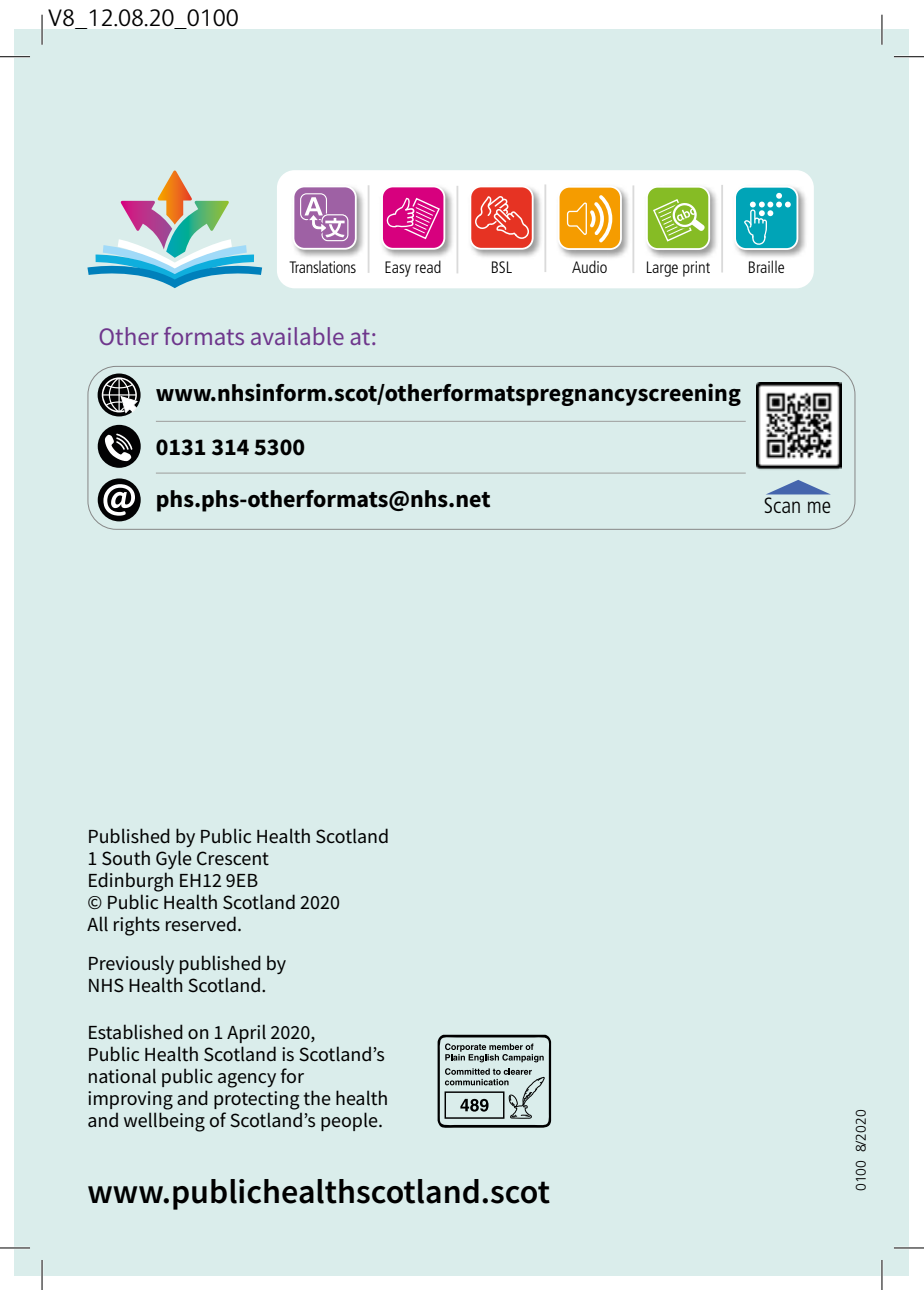
<style>
.page{position:relative;width:924px;height:1290px;background:#fff}
.page>*{position:absolute;margin:0;border:0;box-sizing:border-box;transform-origin:0 0}
.t1{font:600 34px "Source Sans Pro";color:#000}
.t2{font:25.2px "Source Sans Pro";color:#6e368c}
.t3{font:700 24px "Source Sans Pro";color:#000}
.t4{font:300 24px "FS Albert";color:#000}
.B_head{font:300 condensed 22px "Frutiger LT Std";color:#000}
.Body_text{font:20px/22px "Source Sans Pro";color:#000}
.t5{font:300 condensed 16.4px "Frutiger LT Std";color:#000}
.t6{font:300 condensed 16.4px "Frutiger LT Std";letter-spacing:-.02em;color:#000}
.t7{font:300 14px "Frutiger LT Std";color:#000}
</style>
<div class="page">
<div style="left:15px;top:29px;width:893px;height:1247px;background:#daedeb"></div>
<div style="left:277px;top:170px;width:536px;height:118px;background:#fff;border-radius:18px"></div>
<hr style="left:367px;top:185px;width:2px;height:88px;background:#dadada">
<hr style="left:456px;top:186px;width:2px;height:87px;background:#dadada">
<hr style="left:544px;top:184px;width:2px;height:88px;background:#dadada">
<hr style="left:632px;top:185px;width:2px;height:88px;background:#dadada">
<hr style="left:721px;top:185px;width:1px;height:87px;background:#dadada">
<img style="left:294px;top:185px;width:74px;height:76px">
<div style="left:293px;top:186px;width:62px;height:63px;background:#9e61a4;border-radius:11px"></div>
<div style="left:292px;top:185px;width:64px;height:65px;border:2px solid #fff;border-radius:11px"></div>
<img style="left:381px;top:186px;width:76px;height:75px">
<div style="left:382px;top:186px;width:62px;height:63px;background:#d7007e;border-radius:11px"></div>
<div style="left:381px;top:185px;width:64px;height:65px;border:2px solid #fff;border-radius:11px"></div>
<img style="left:470px;top:184px;width:75px;height:77px">
<div style="left:470px;top:186px;width:62px;height:63px;background:#e63323;border-radius:11px"></div>
<div style="left:469px;top:185px;width:64px;height:65px;border:2px solid #fff;border-radius:11px"></div>
<img style="left:558px;top:185px;width:75px;height:77px">
<div style="left:558px;top:187px;width:62px;height:62px;background:#f59c00;border-radius:11px"></div>
<div style="left:557px;top:186px;width:64px;height:64px;border:2px solid #fff;border-radius:11px"></div>
<img style="left:647px;top:187px;width:70px;height:71px">
<div style="left:646px;top:187px;width:63px;height:62px;background:#86bc25;border-radius:11px"></div>
<div style="left:645px;top:186px;width:64px;height:64px;border:2px solid #fff;border-radius:11px"></div>
<img style="left:735px;top:186px;width:71px;height:71px">
<div style="left:734px;top:187px;width:63px;height:62px;background:#00a4b7;border-radius:11px"></div>
<div style="left:733px;top:186px;width:65px;height:64px;border:2px solid #fff;border-radius:11px"></div>
<div style="left:300px;top:193px;width:27px;height:27px;border:1px solid #fff;border-radius:6px"></div>
<div style="left:320px;top:213px;width:29px;height:29px;border:1px solid #9e61a4;border-radius:6px"></div>
<svg style="left:322px;top:215px;width:26px;height:26px"></svg>
<div style="left:321px;top:214px;width:27px;height:27px;border:1px solid #fff;border-radius:6px"></div>
<svg style="left:304px;top:197px;width:40px;height:40px"></svg>
<svg style="left:386px;top:197px;width:54px;height:43px"></svg>
<svg style="left:475px;top:196px;width:54px;height:43px"></svg>
<svg style="left:566px;top:195px;width:46px;height:47px"></svg>
<svg style="left:653px;top:199px;width:51px;height:43px"></svg>
<svg style="left:744px;top:193px;width:46px;height:52px"></svg>
<svg style="left:87px;top:170px;width:175px;height:118px"></svg>
<hr style="left:156px;top:421px;width:589px;height:1px;background:#9d9d9c">
<hr style="left:156px;top:472px;width:589px;height:1px;background:#9d9d9c">
<div style="left:98px;top:373px;width:42px;height:43px;background:#020203;border-radius:50%"></div>
<svg style="left:102px;top:377px;width:35px;height:36px"></svg>
<div style="left:98px;top:478px;width:43px;height:43px;background:#020203;border-radius:50%"></div>
<svg style="left:103px;top:484px;width:32px;height:31px"></svg>
<div style="left:98px;top:425px;width:43px;height:43px;background:#020203;border-radius:50%"></div>
<svg style="left:105px;top:433px;width:27px;height:28px"></svg>
<svg style="left:437px;top:1034px;width:114px;height:94px"></svg>
<img style="left:756px;top:383px;width:85px;height:87px">
<svg style="left:767px;top:480px;width:63px;height:14px"></svg>
<div style="left:87px;top:366px;width:768px;height:164px;border:1px solid #878787;border-radius:28px"></div>
<hr style="left:0;top:55px;width:30px;height:3px;background:#fff">
<hr style="left:893px;top:55px;width:30px;height:3px;background:#fff">
<hr style="left:0;top:1246px;width:30px;height:2px;background:#fff">
<hr style="left:893px;top:1246px;width:30px;height:2px;background:#fff">
<hr style="left:41px;top:15px;width:2px;height:30px;background:#fff">
<hr style="left:41px;top:1259px;width:2px;height:30px;background:#fff">
<hr style="left:880px;top:15px;width:2px;height:30px;background:#fff">
<hr style="left:880px;top:1259px;width:2px;height:30px;background:#fff">
<hr style="left:0;top:56px;width:30px;height:1px;background:#000">
<hr style="left:893px;top:56px;width:30px;height:1px;background:#000">
<hr style="left:0;top:1247px;width:30px;height:1px;background:#000">
<hr style="left:893px;top:1247px;width:30px;height:1px;background:#000">
<hr style="left:42px;top:15px;width:1px;height:30px;background:#000">
<hr style="left:42px;top:1259px;width:1px;height:30px;background:#000">
<hr style="left:881px;top:15px;width:1px;height:30px;background:#000">
<hr style="left:881px;top:1259px;width:1px;height:30px;background:#000">
<p class="t4" style="left:48px;top:2px;width:192px">V8_12.08.20_0100</p>
<p class="t6" style="left:289px;top:257px;width:68px">Translations</p>
<p class="t5" style="left:384px;top:257px;width:59px">Easy read</p>
<p class="t5" style="left:490px;top:257px;width:23px">BSL</p>
<p class="t5" style="left:571px;top:257px;width:37px">Audio</p>
<p class="t5" style="left:645px;top:257px;width:66px">Large print</p>
<p class="t5" style="left:747px;top:257px;width:38px">Braille</p>
<p class="t2" style="left:98px;top:321px;width:280px">Other formats available at:</p>
<p class="t3" style="left:156px;top:376px;width:586px">www.nhsinform.scot/otherformatspregnancyscreening</p>
<p class="t3" style="left:156px;top:430px;width:150px">0131 314 5300</p>
<p class="t3" style="left:156px;top:483px;width:336px">phs.phs-otherformats@nhs.net</p>
<p class="B_head" style="left:763px;top:493px;width:69px">Scan me</p>
<p class="Body_text" style="left:87px;top:825px;width:303px">Published by Public Health Scotland<br>1 South Gyle Crescent<br>Edinburgh EH12 9EB<br>© Public Health Scotland 2020<br>All rights reserved.</p>
<p class="Body_text" style="left:87px;top:952px;width:200px">Previously published by<br>NHS Health Scotland.</p>
<p class="Body_text" style="left:87px;top:1021px;width:302px">Established on 1 April 2020,<br>Public Health Scotland is Scotland’s national public agency for improving and protecting the health and wellbeing of Scotland’s people.</p>
<p class="t1" style="left:87px;top:1168px;width:464px">www.publichealthscotland.scot</p>
<p class="t7" style="left:852px;top:1191px;width:83px;rotate:-90deg">0100 8/2020</p>
</div>
